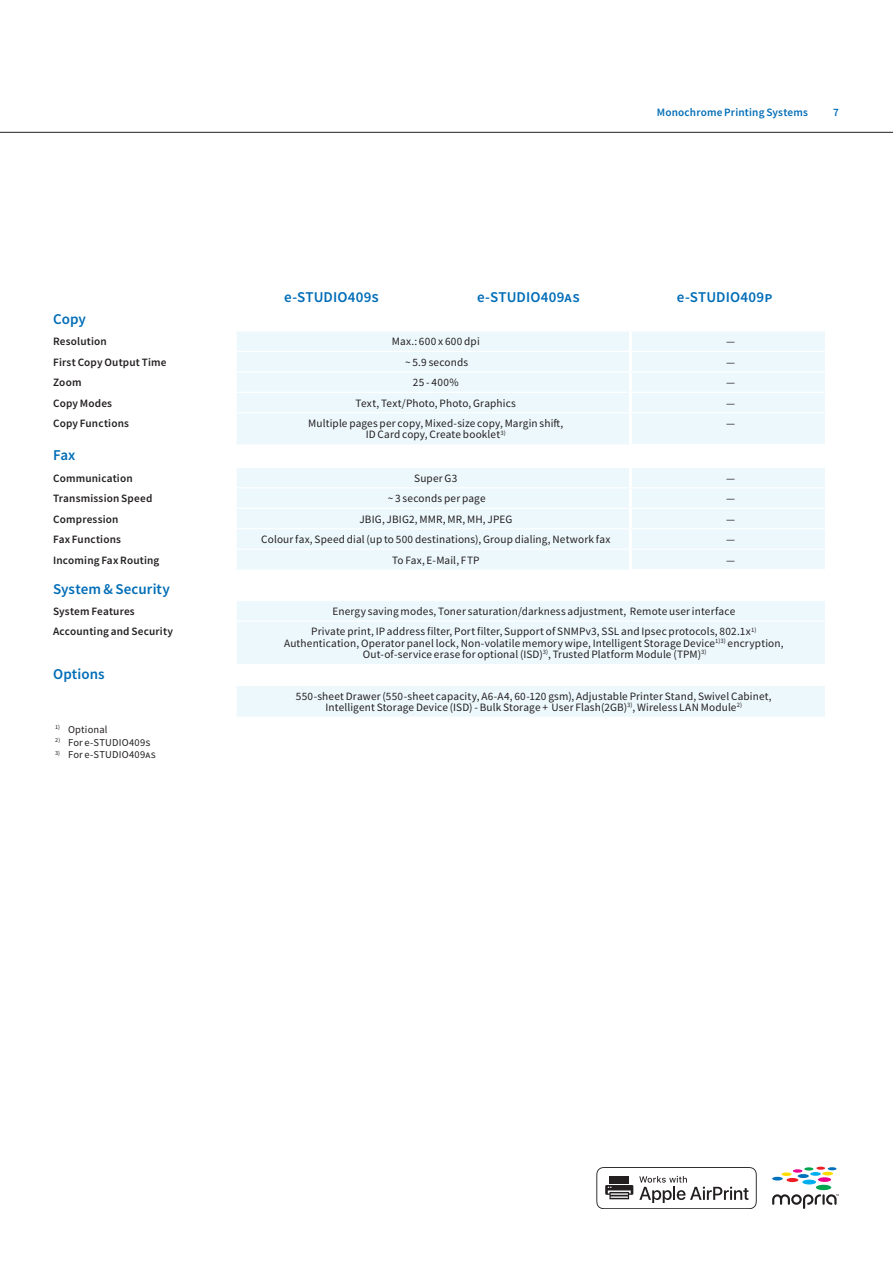
<style>
.page{position:relative;width:893px;height:1263px;background:#fff}
.page>*{position:absolute;margin:0;border:0;box-sizing:border-box;transform-origin:0 0}
.Table_headline_10pt{font:500 15px "Toshiba Sans";letter-spacing:.005em;color:#006db7}
.Table_description_7_5pt{font:11.25px/11.2px "Toshiba Sans";letter-spacing:.015em;color:#231f20;text-align:center}
.Table_category_7_5pt{font:500 11.25px "Toshiba Sans";letter-spacing:.015em;color:#231f20}
.t1{font:500 11.25px "Toshiba Sans";letter-spacing:.015em;color:#006db7}
.Foot_note_7pt{font:10.5px "Toshiba Sans";letter-spacing:.02em;color:#231f20}
</style>
<div class="page">
<hr style="left:0;top:132px;width:893px;height:1px;background:#231f20">
<svg style="left:596px;top:1167px;width:161px;height:42px"></svg>
<div style="left:816px;top:1185px;width:15px;height:5px;background:#00a54f;border-radius:50%"></div>
<div style="left:818px;top:1177px;width:13px;height:5px;background:#ed028c;border-radius:50%"></div>
<div style="left:802px;top:1179px;width:14px;height:5px;background:#00aeef;border-radius:50%"></div>
<svg style="left:786px;top:1178px;width:12px;height:4px"></svg>
<svg style="left:798px;top:1174px;width:11px;height:4px"></svg>
<svg style="left:781px;top:1172px;width:11px;height:4px"></svg>
<svg style="left:772px;top:1177px;width:11px;height:3px"></svg>
<svg style="left:793px;top:1167px;width:44px;height:8px"></svg>
<svg style="left:772px;top:1194px;width:67px;height:15px"></svg>
<svg style="left:237px;top:332px;width:588px;height:384px;fill:#edf8fd"></svg>
<hr style="left:237px;top:600px;width:195px;height:1px;background:#fff">
<hr style="left:432px;top:600px;width:198px;height:1px;background:#fff">
<hr style="left:630px;top:600px;width:195px;height:1px;background:#fff">
<hr style="left:237px;top:620px;width:195px;height:2px;background:#fff">
<hr style="left:432px;top:620px;width:198px;height:2px;background:#fff">
<hr style="left:630px;top:620px;width:195px;height:2px;background:#fff">
<hr style="left:237px;top:685px;width:195px;height:1px;background:#fff">
<hr style="left:432px;top:685px;width:198px;height:1px;background:#fff">
<hr style="left:630px;top:685px;width:195px;height:1px;background:#fff">
<hr style="left:237px;top:351px;width:195px;height:1px;background:#fff">
<hr style="left:432px;top:351px;width:198px;height:1px;background:#fff">
<hr style="left:630px;top:351px;width:195px;height:1px;background:#fff">
<hr style="left:237px;top:371px;width:195px;height:1px;background:#fff">
<hr style="left:432px;top:371px;width:198px;height:1px;background:#fff">
<hr style="left:630px;top:371px;width:195px;height:1px;background:#fff">
<hr style="left:237px;top:392px;width:195px;height:1px;background:#fff">
<hr style="left:432px;top:392px;width:198px;height:1px;background:#fff">
<hr style="left:630px;top:392px;width:195px;height:1px;background:#fff">
<hr style="left:237px;top:412px;width:195px;height:1px;background:#fff">
<hr style="left:432px;top:412px;width:198px;height:1px;background:#fff">
<hr style="left:630px;top:412px;width:195px;height:1px;background:#fff">
<hr style="left:629px;top:444px;width:196px;height:1px;background:#fff">
<hr style="left:629px;top:332px;width:3px;height:19px;background:#fff">
<hr style="left:629px;top:352px;width:3px;height:19px;background:#fff">
<hr style="left:629px;top:372px;width:3px;height:20px;background:#fff">
<hr style="left:629px;top:393px;width:3px;height:19px;background:#fff">
<hr style="left:629px;top:413px;width:3px;height:31px;background:#fff">
<hr style="left:237px;top:467px;width:195px;height:1px;background:#fff">
<hr style="left:432px;top:467px;width:198px;height:1px;background:#fff">
<hr style="left:630px;top:467px;width:195px;height:1px;background:#fff">
<hr style="left:237px;top:487px;width:195px;height:1px;background:#fff">
<hr style="left:432px;top:487px;width:198px;height:1px;background:#fff">
<hr style="left:630px;top:487px;width:195px;height:1px;background:#fff">
<hr style="left:237px;top:508px;width:195px;height:1px;background:#fff">
<hr style="left:432px;top:508px;width:198px;height:1px;background:#fff">
<hr style="left:630px;top:508px;width:195px;height:1px;background:#fff">
<hr style="left:237px;top:528px;width:195px;height:1px;background:#fff">
<hr style="left:432px;top:528px;width:198px;height:1px;background:#fff">
<hr style="left:630px;top:528px;width:195px;height:1px;background:#fff">
<hr style="left:237px;top:549px;width:195px;height:1px;background:#fff">
<hr style="left:432px;top:549px;width:198px;height:1px;background:#fff">
<hr style="left:630px;top:549px;width:195px;height:1px;background:#fff">
<hr style="left:629px;top:569px;width:196px;height:1px;background:#fff">
<hr style="left:629px;top:468px;width:3px;height:19px;background:#fff">
<hr style="left:629px;top:488px;width:3px;height:20px;background:#fff">
<hr style="left:629px;top:509px;width:3px;height:19px;background:#fff">
<hr style="left:629px;top:529px;width:3px;height:20px;background:#fff">
<hr style="left:629px;top:550px;width:3px;height:19px;background:#fff">
<p class="t1" style="left:657px;top:105px;width:153px">Monochrome Printing Systems</p>
<p class="t1" style="left:833px;top:105px;width:7px">7</p>
<p class="Table_headline_10pt" style="left:284px;top:287px;width:96px">e-STUDIO409s</p>
<p class="Table_headline_10pt" style="left:477px;top:287px;width:104px">e-STUDIO409as</p>
<p class="Table_headline_10pt" style="left:677px;top:287px;width:97px">e-STUDIO409p</p>
<p class="Table_headline_10pt" style="left:53px;top:309px;width:34px">Copy</p>
<p class="Table_category_7_5pt" style="left:53px;top:334px;width:55px">Resolution</p>
<p class="Table_description_7_5pt" style="left:392px;top:336px;width:89px">Max.: 600 x 600 dpi</p>
<p class="Table_description_7_5pt" style="left:726px;top:336px;width:10px">—</p>
<p class="Table_category_7_5pt" style="left:53px;top:355px;width:115px">First Copy Output Time</p>
<p class="Table_description_7_5pt" style="left:405px;top:356px;width:65px">~ 5.9 seconds</p>
<p class="Table_description_7_5pt" style="left:726px;top:356px;width:10px">—</p>
<p class="Table_category_7_5pt" style="left:53px;top:375px;width:30px">Zoom</p>
<p class="Table_description_7_5pt" style="left:413px;top:377px;width:47px">25 - 400%</p>
<p class="Table_description_7_5pt" style="left:726px;top:377px;width:10px">—</p>
<p class="Table_category_7_5pt" style="left:53px;top:396px;width:61px">Copy Modes</p>
<p class="Table_description_7_5pt" style="left:356px;top:397px;width:162px">Text, Text/Photo, Photo, Graphics</p>
<p class="Table_description_7_5pt" style="left:726px;top:397px;width:10px">—</p>
<p class="Table_category_7_5pt" style="left:53px;top:416px;width:77px">Copy Functions</p>
<p class="Table_description_7_5pt" style="left:308px;top:418px;width:257px">Multiple pages per copy, Mixed-size copy, Margin shift,<br>ID Card copy, Create booklet<sup>3)</sup></p>
<p class="Table_description_7_5pt" style="left:726px;top:418px;width:10px">—</p>
<p class="Table_headline_10pt" style="left:53px;top:445px;width:24px">Fax</p>
<p class="Table_category_7_5pt" style="left:53px;top:471px;width:81px">Communication</p>
<p class="Table_description_7_5pt" style="left:414px;top:472px;width:45px">Super G3</p>
<p class="Table_description_7_5pt" style="left:726px;top:472px;width:10px">—</p>
<p class="Table_category_7_5pt" style="left:53px;top:491px;width:101px">Transmission Speed</p>
<p class="Table_description_7_5pt" style="left:388px;top:493px;width:99px">~ 3 seconds per page</p>
<p class="Table_description_7_5pt" style="left:726px;top:493px;width:10px">—</p>
<p class="Table_category_7_5pt" style="left:53px;top:512px;width:67px">Compression</p>
<p class="Table_description_7_5pt" style="left:359px;top:513px;width:154px">JBIG, JBIG2, MMR, MR, MH, JPEG</p>
<p class="Table_description_7_5pt" style="left:726px;top:513px;width:10px">—</p>
<p class="Table_category_7_5pt" style="left:53px;top:532px;width:69px">Fax Functions</p>
<p class="Table_description_7_5pt" style="left:261px;top:534px;width:351px">Colour fax, Speed dial (up to 500 destinations), Group dialing, Network fax</p>
<p class="Table_description_7_5pt" style="left:726px;top:534px;width:10px">—</p>
<p class="Table_category_7_5pt" style="left:53px;top:552px;width:108px">Incoming Fax Routing</p>
<p class="Table_description_7_5pt" style="left:392px;top:554px;width:89px">To Fax, E-Mail, FTP</p>
<p class="Table_description_7_5pt" style="left:726px;top:554px;width:10px">—</p>
<p class="Table_headline_10pt" style="left:53px;top:579px;width:118px">System &amp; Security</p>
<p class="Table_category_7_5pt" style="left:53px;top:604px;width:83px">System Features</p>
<p class="Table_description_7_5pt" style="left:332px;top:606px;width:404px">Energy saving modes, Toner saturation/darkness adjustment, Remote user interface</p>
<p class="Table_category_7_5pt" style="left:53px;top:624px;width:121px">Accounting and Security</p>
<p class="Table_description_7_5pt" style="left:284px;top:626px;width:501px">Private print, IP address filter, Port filter, Support of SNMPv3, SSL and Ipsec protocols, 802.1x<sup>1)<br></sup>Authentication, Operator panel lock, Non-volatile memory wipe, Intelligent Storage Device<sup>1)3)</sup> encryption,<br>Out-of-service erase for optional (ISD)<sup>3)</sup>, Trusted Platform Module (TPM)<sup>3)</sup></p>
<p class="Table_headline_10pt" style="left:53px;top:665px;width:53px">Options</p>
<p class="Table_description_7_5pt" style="left:296px;top:690px;width:477px">550-sheet Drawer (550-sheet capacity, A6-A4, 60-120 gsm), Adjustable Printer Stand, Swivel Cabinet,<br>Intelligent Storage Device (ISD) - Bulk Storage + User Flash(2GB)<sup>3)</sup>, Wireless LAN Module<sup>2)</sup></p>
<p class="Foot_note_7pt" style="left:55px;top:723px;width:54px"><sup>1)</sup> Optional</p>
<p class="Foot_note_7pt" style="left:55px;top:735px;width:97px"><sup>2)</sup> For e-STUDIO409s</p>
<p class="Foot_note_7pt" style="left:55px;top:748px;width:102px"><sup>3)</sup> For e-STUDIO409as</p>
</div>
